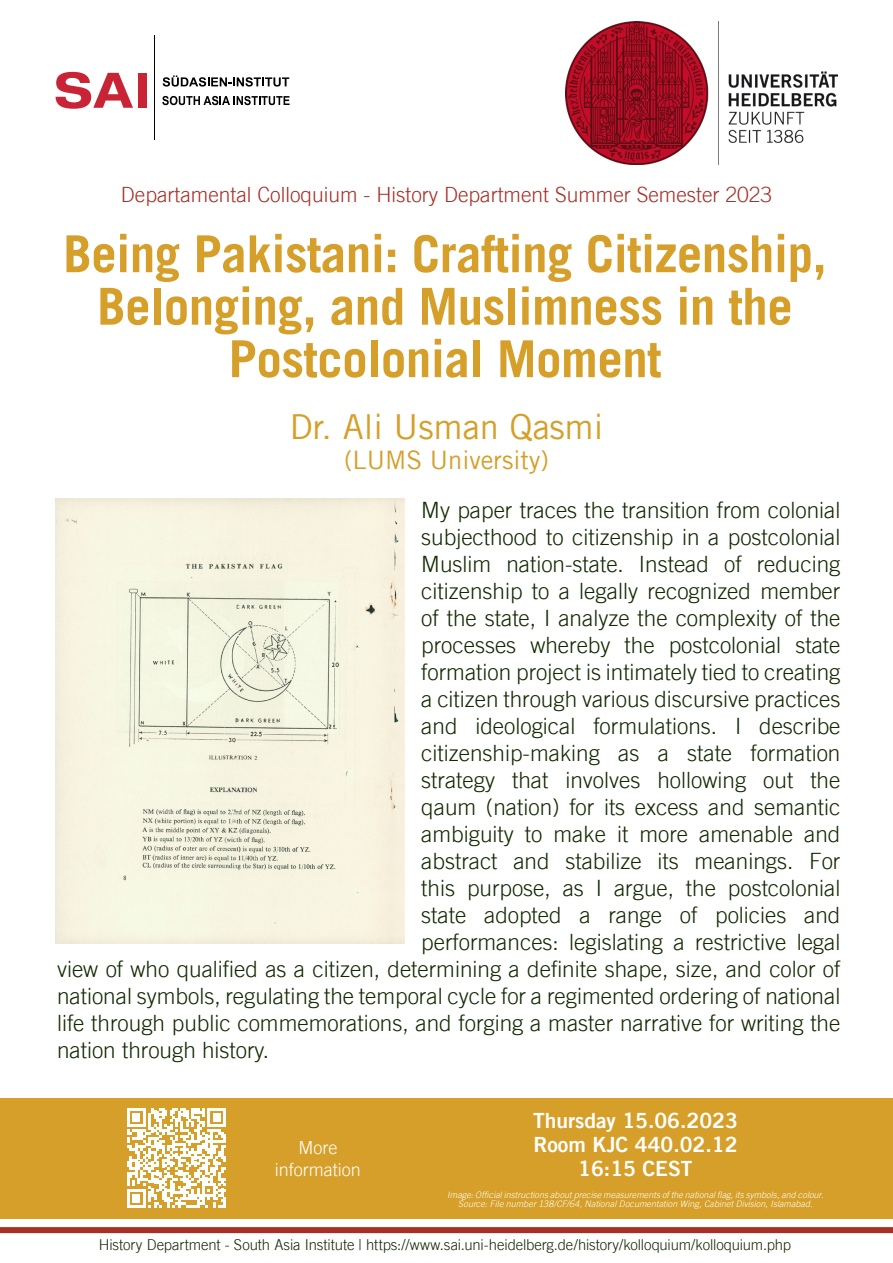
<style>
.page{position:relative;width:893px;height:1263px;background:#fff}
.page>*{position:absolute;margin:0;border:0;box-sizing:border-box;transform-origin:0 0}
.t1{font:700 51px/52.5px "Trade Gothic LT";letter-spacing:-.01em;color:#d59f29;text-align:center}
.t2{font:34.5px "Trade Gothic LT";color:#d59f29}
.t3{font:25.5px "Trade Gothic LT";color:#d59f29}
.t4{font:300 22.5px "Trade Gothic LT";color:#122900}
.t5{font:300 21px "Trade Gothic LT";color:#a82e26}
.t6{font:21px/24px "Trade Gothic LT Bold Two";color:#fff;text-align:center}
.t7{font:300 18px/21.6px "Trade Gothic LT";color:#fff;text-align:center}
.t8{font:300 15px "Trade Gothic LT";letter-spacing:-.005em;color:#122900}
.t9{font:italic 300 9px/9px "Trade Gothic LT";letter-spacing:.01em;color:#fff;text-align:center}
</style>
<div class="page">
<div style="left:0;top:1098px;width:893px;height:121px;background:#d59f29"></div>
<img style="left:56px;top:499px;width:349px;height:444px">
<div style="left:0;top:1227px;width:893px;height:6px;background:#a82e26"></div>
<hr style="left:154px;top:35px;width:1px;height:104px;background:#000">
<svg style="left:56px;top:72px;width:77px;height:37px"></svg>
<div style="left:138px;top:73px;width:9px;height:35px;background:#c92435"></div>
<svg style="left:163px;top:75px;width:126px;height:12px"></svg>
<svg style="left:162px;top:96px;width:128px;height:9px"></svg>
<img style="left:565px;top:22px;width:272px;height:143px">
<svg style="left:127px;top:1108px;width:99px;height:99px"></svg>
<p class="t5" style="left:121px;top:182px;width:653px">Departamental Colloquium - History Department Summer Semester 2023</p>
<h1 class="t1" style="left:63px;top:227px;width:765px">Being Pakistani: Crafting Citizenship,<br>Belonging, and Muslimness in the<br>Postcolonial Moment</h1>
<h2 class="t2" style="left:290px;top:406px;width:315px">Dr. Ali Usman Qasmi</h2>
<p class="t3" style="left:344px;top:445px;width:206px">(LUMS University)</p>
<p class="t4" style="left:421px;top:496px;width:421px">My paper traces the transition from colonial</p>
<p class="t4" style="left:421px;top:523px;width:421px">subjecthood to citizenship in a postcolonial</p>
<p class="t4" style="left:421px;top:550px;width:421px">Muslim nation-state. Instead of reducing</p>
<p class="t4" style="left:421px;top:577px;width:421px">citizenship to a legally recognized member</p>
<p class="t4" style="left:421px;top:604px;width:421px">of the state, I analyze the complexity of the</p>
<p class="t4" style="left:421px;top:631px;width:421px">processes whereby the postcolonial state</p>
<p class="t4" style="left:421px;top:658px;width:421px">formation project is intimately tied to creating</p>
<p class="t4" style="left:421px;top:685px;width:421px">a citizen through various discursive practices</p>
<p class="t4" style="left:421px;top:712px;width:421px">and ideological formulations. I describe</p>
<p class="t4" style="left:421px;top:739px;width:421px">citizenship-making as a state formation</p>
<p class="t4" style="left:421px;top:766px;width:421px">strategy that involves hollowing out the</p>
<p class="t4" style="left:421px;top:793px;width:421px">qaum (nation) for its excess and semantic</p>
<p class="t4" style="left:421px;top:820px;width:421px">ambiguity to make it more amenable and</p>
<p class="t4" style="left:421px;top:847px;width:421px">abstract and stabilize its meanings. For</p>
<p class="t4" style="left:421px;top:874px;width:421px">this purpose, as I argue, the postcolonial</p>
<p class="t4" style="left:421px;top:901px;width:421px">state adopted a range of policies and</p>
<p class="t4" style="left:421px;top:928px;width:421px">performances: legislating a restrictive legal</p>
<p class="t4" style="left:57px;top:955px;width:785px">view of who qualified as a citizen, determining a definite shape, size, and color of</p>
<p class="t4" style="left:57px;top:982px;width:785px">national symbols, regulating the temporal cycle for a regimented ordering of national</p>
<p class="t4" style="left:57px;top:1009px;width:785px">life through public commemorations, and forging a master narrative for writing the</p>
<p class="t4" style="left:57px;top:1036px;width:214px">nation through history.</p>
<p class="t6" style="left:533px;top:1108px;width:206px">Thursday 15.06.2023<br>Room KJC 440.02.12<br>16:15 CEST</p>
<p class="t9" style="left:447px;top:1190px;width:378px">Image: Official instructions about precise measurements of the national flag, its symbols, and colour.<br>Source: File number 138/CF/64, National Documentation Wing, Cabinet Division, Islamabad.</p>
<p class="t8" style="left:99px;top:1236px;width:694px">History Department - South Asia Institute | https://www.sai.uni-heidelberg.de/history/kolloquium/kolloquium.php</p>
<p class="t7" style="left:275px;top:1137px;width:88px">More information</p>
</div>
